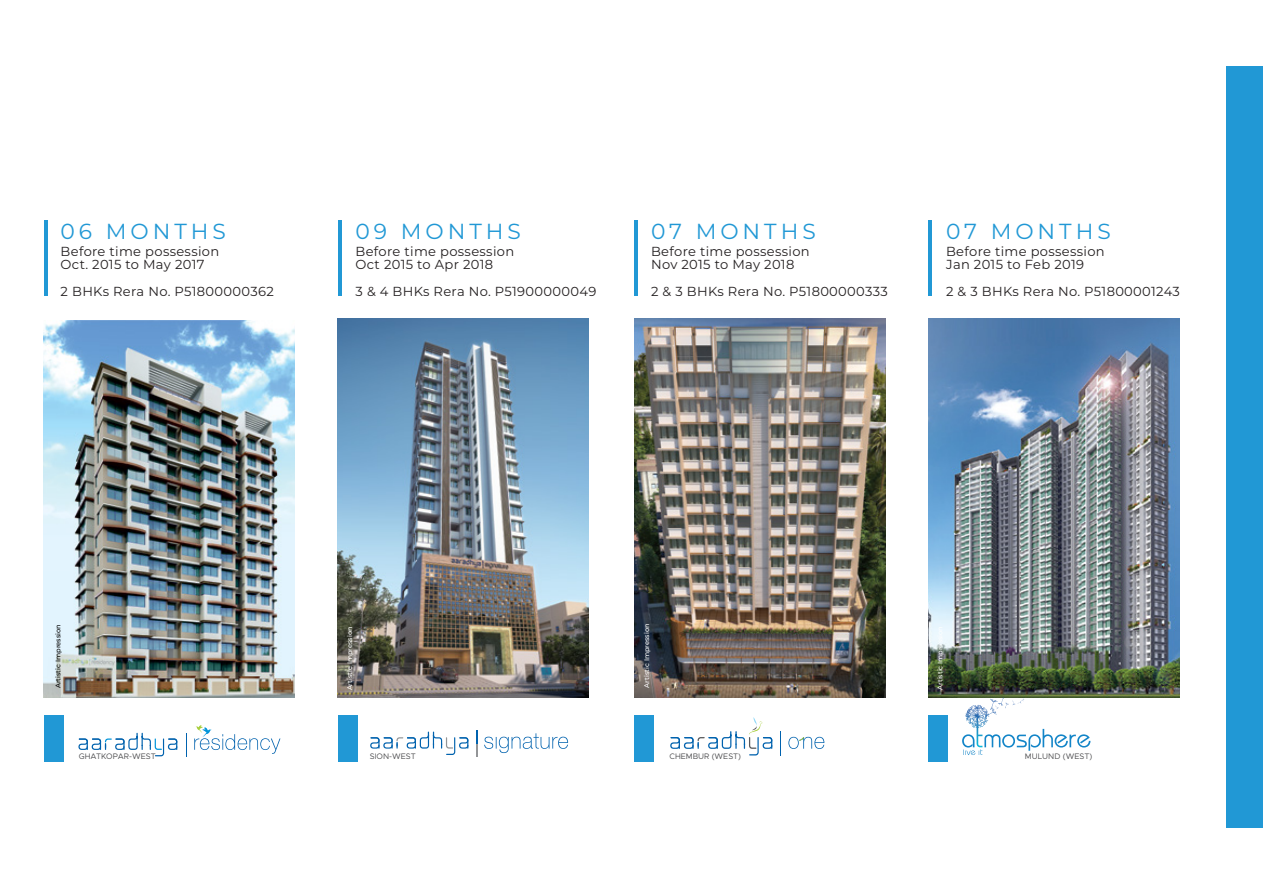
<style>
.page{position:relative;width:1263px;height:893px;background:#fff}
.page>*{position:absolute;margin:0;border:0;box-sizing:border-box;transform-origin:0 0}
.t1{font:21.75px "Montserrat";letter-spacing:.18em;color:#2198d5}
.t2{font:13.05px/13.4px "Montserrat";letter-spacing:.025em;color:#231f20}
.t3{font:8.1px "Metropolis";color:#4d4d4f}
.t4{font:500 6.75px "Montserrat";color:#fff}
.t5{font:500 6.75px "Montserrat";color:#000}
</style>
<div class="page">
<div style="left:1226px;top:66px;width:37px;height:761px;background:#2198d5"></div>
<img style="left:928px;top:318px;width:251px;height:380px">
<img style="left:634px;top:318px;width:251px;height:380px">
<svg style="left:788px;top:737px;width:36px;height:12px"></svg>
<svg style="left:780px;top:731px;width:1px;height:25px"></svg>
<svg style="left:670px;top:717px;width:102px;height:38px"></svg>
<div style="left:634px;top:715px;width:20px;height:47px;background:#2198d5"></div>
<hr style="left:634px;top:221px;width:4px;height:75px;background:#2198d5">
<hr style="left:928px;top:221px;width:4px;height:75px;background:#2198d5">
<svg style="left:962px;top:729px;width:128px;height:26px"></svg>
<svg style="left:990px;top:697px;width:34px;height:9px"></svg>
<div style="left:928px;top:715px;width:20px;height:47px;background:#2198d5"></div>
<img style="left:44px;top:321px;width:251px;height:377px">
<img style="left:338px;top:318px;width:251px;height:380px">
<svg style="left:78px;top:733px;width:99px;height:23px"></svg>
<svg style="left:186px;top:733px;width:1px;height:23px"></svg>
<svg style="left:194px;top:725px;width:86px;height:29px"></svg>
<div style="left:44px;top:715px;width:20px;height:47px;background:#2198d5"></div>
<hr style="left:44px;top:221px;width:3px;height:75px;background:#2198d5">
<hr style="left:338px;top:221px;width:3px;height:75px;background:#2198d5">
<svg style="left:370px;top:732px;width:98px;height:23px"></svg>
<svg style="left:476px;top:730px;width:1px;height:27px"></svg>
<svg style="left:484px;top:733px;width:84px;height:20px"></svg>
<div style="left:338px;top:715px;width:20px;height:47px;background:#2198d5"></div>
<h1 class="t1" style="left:61px;top:216px;width:167px">06 MONTHS</h1>
<p class="t2" style="left:61px;top:244px;width:160px">Before time possession<br>Oct. 2015 to May 2017</p>
<p class="t2" style="left:61px;top:284px;width:215px">2 BHKs Rera No. P51800000362</p>
<h1 class="t1" style="left:356px;top:216px;width:167px">09 MONTHS</h1>
<p class="t2" style="left:356px;top:244px;width:160px">Before time possession<br>Oct 2015 to Apr 2018</p>
<p class="t2" style="left:356px;top:284px;width:242px">3 &amp; 4 BHKs Rera No. P51900000049</p>
<h1 class="t1" style="left:651px;top:216px;width:166px">07 MONTHS</h1>
<p class="t2" style="left:651px;top:244px;width:160px">Before time possession<br>Nov 2015 to May 2018</p>
<p class="t2" style="left:651px;top:284px;width:238px">2 &amp; 3 BHKs Rera No. P51800000333</p>
<h1 class="t1" style="left:946px;top:216px;width:166px">07 MONTHS</h1>
<p class="t2" style="left:946px;top:244px;width:160px">Before time possession<br>Jan 2015 to Feb 2019</p>
<p class="t2" style="left:946px;top:284px;width:235px">2 &amp; 3 BHKs Rera No. P51800001243</p>
<p class="t5" style="left:53px;top:688px;width:65px;rotate:-90deg">Artistic Impression</p>
<p class="t4" style="left:345px;top:690px;width:65px;rotate:-90deg">Artistic Impression</p>
<p class="t3" style="left:79px;top:752px;width:79px">GHATKOPAR-WEST</p>
<p class="t3" style="left:370px;top:752px;width:48px">SION-WEST</p>
<p class="t4" style="left:642px;top:687px;width:65px;rotate:-90deg">Artistic Impression</p>
<p class="t3" style="left:670px;top:752px;width:73px">CHEMBUR (WEST)</p>
<p class="t4" style="left:935px;top:690px;width:65px;rotate:-90deg">Artistic Impression</p>
<p class="t3" style="left:1025px;top:752px;width:69px">MULUND (WEST)</p>
</div>
